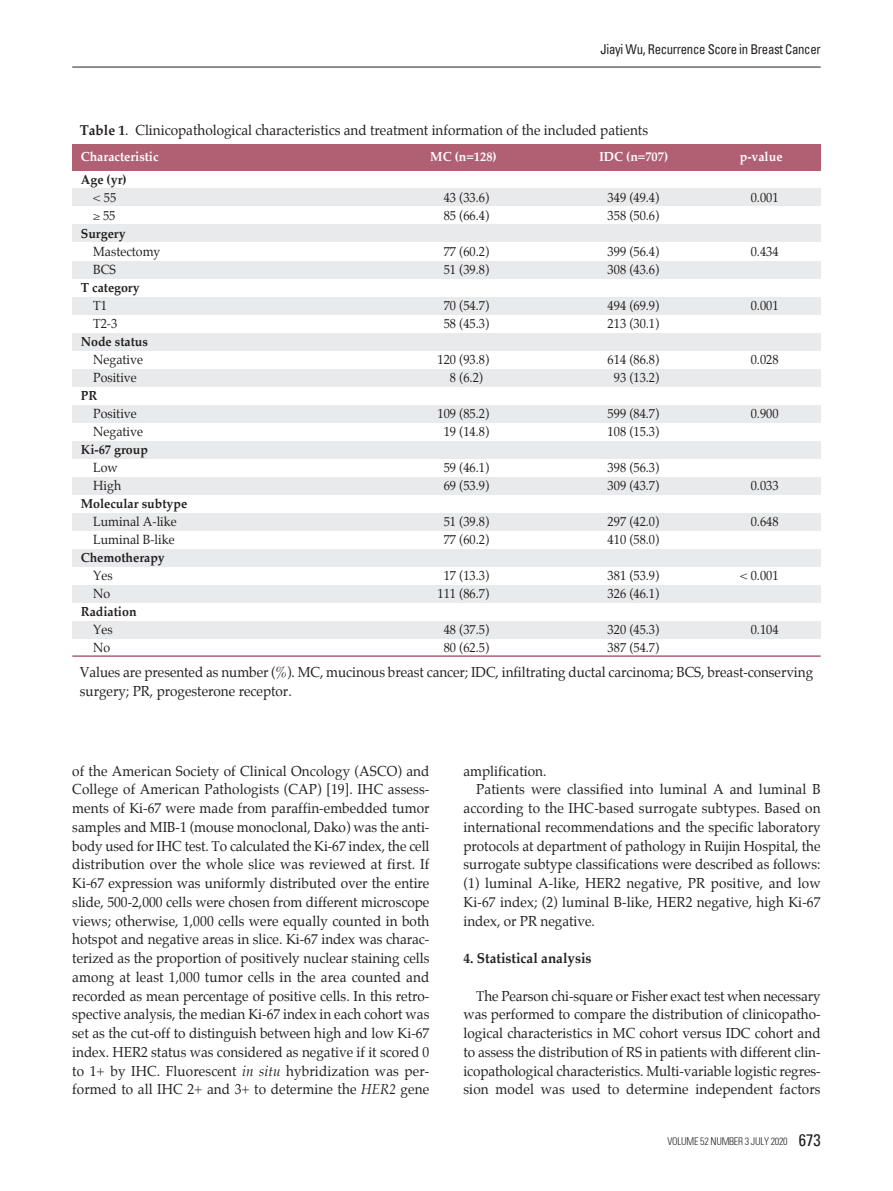
<style>
.page{position:relative;width:893px;height:1191px;background:#fff}
.page>*{position:absolute;margin:0;border:0;box-sizing:border-box;transform-origin:0 0}
.t1{font:14.25px/18.8px "Palatino";color:#231f20;text-align:justify;scale:.95 1}
.t2{font:700 14.25px "Palatino";color:#231f20;scale:.95 1}
.t3{font:condensed 13.5px "Univers";letter-spacing:-.025em;color:#231f20;scale:.95 1}
.t4{font:13.05px "Palatino";color:#231f20;scale:.95 1}
.t5{font:700 13.05px "Palatino";color:#231f20;scale:.95 1}
.t6{font:700 13.05px "Palatino";color:#fff;scale:.95 1}
.t7{font:300 condensed 10.5px "Univers";letter-spacing:-.025em;color:#231f20;scale:.95 1}
.s1{font-weight:700}
.s2{font-style:italic}
.s3{font-weight:400;font-size:16.5px}
</style>
<div class="page">
<hr style="left:72px;top:67px;width:749px;height:1px;background:#231f20">
<div style="left:72px;top:144px;width:749px;height:27px;background:#b06072"></div>
<div style="left:72px;top:189px;width:749px;height:17px;background:#e9eaeb"></div>
<div style="left:72px;top:225px;width:749px;height:17px;background:#e9eaeb"></div>
<div style="left:72px;top:261px;width:749px;height:17px;background:#e9eaeb"></div>
<div style="left:72px;top:297px;width:749px;height:17px;background:#e9eaeb"></div>
<div style="left:72px;top:333px;width:749px;height:17px;background:#e9eaeb"></div>
<div style="left:72px;top:369px;width:749px;height:17px;background:#e9eaeb"></div>
<div style="left:72px;top:405px;width:749px;height:17px;background:#e9eaeb"></div>
<div style="left:72px;top:441px;width:749px;height:17px;background:#e9eaeb"></div>
<div style="left:72px;top:477px;width:749px;height:17px;background:#e9eaeb"></div>
<div style="left:72px;top:513px;width:749px;height:17px;background:#e9eaeb"></div>
<div style="left:72px;top:549px;width:749px;height:17px;background:#e9eaeb"></div>
<div style="left:72px;top:585px;width:749px;height:17px;background:#e9eaeb"></div>
<div style="left:72px;top:622px;width:749px;height:17px;background:#e9eaeb"></div>
<hr style="left:72px;top:655px;width:749px;height:2px;background:#b06072">
<p class="t3" style="left:600px;top:41px;width:233px">Jiayi Wu, Recurrence Score in Breast Cancer</p>
<p class="t1" style="left:80px;top:122px;width:600px"><span class="s1">Table 1</span>. Clinicopathological characteristics and treatment information of the included patients</p>
<p class="t6" style="left:81px;top:150px;width:83px">Characteristic</p>
<p class="t6" style="left:430px;top:150px;width:71px">MC (n=128)</p>
<p class="t6" style="left:599px;top:150px;width:74px">IDC (n=707)</p>
<p class="t6" style="left:740px;top:150px;width:46px">p-value</p>
<p class="t5" style="left:81px;top:173px;width:50px">Age (yr)</p>
<p class="t4" style="left:93px;top:191px;width:26px">&lt; 55</p>
<p class="t4" style="left:444px;top:191px;width:49px">43 (33.6)</p>
<p class="t4" style="left:608px;top:191px;width:56px">349 (49.4)</p>
<p class="t4" style="left:751px;top:191px;width:31px">0.001</p>
<p class="t4" style="left:93px;top:209px;width:25px">! 55</p>
<p class="t4" style="left:444px;top:209px;width:49px">85 (66.4)</p>
<p class="t4" style="left:608px;top:209px;width:56px">358 (50.6)</p>
<p class="t5" style="left:81px;top:227px;width:49px">Surgery</p>
<p class="t4" style="left:93px;top:245px;width:72px">Mastectomy</p>
<p class="t4" style="left:444px;top:245px;width:49px">77 (60.2)</p>
<p class="t4" style="left:608px;top:245px;width:56px">399 (56.4)</p>
<p class="t4" style="left:751px;top:245px;width:31px">0.434</p>
<p class="t4" style="left:93px;top:263px;width:26px">BCS</p>
<p class="t4" style="left:444px;top:263px;width:49px">51 (39.8)</p>
<p class="t4" style="left:608px;top:263px;width:56px">308 (43.6)</p>
<p class="t5" style="left:81px;top:281px;width:64px">T category</p>
<p class="t4" style="left:93px;top:299px;width:16px">T1</p>
<p class="t4" style="left:444px;top:299px;width:49px">70 (54.7)</p>
<p class="t4" style="left:608px;top:299px;width:56px">494 (69.9)</p>
<p class="t4" style="left:751px;top:299px;width:31px">0.001</p>
<p class="t4" style="left:93px;top:317px;width:27px">T2-3</p>
<p class="t4" style="left:444px;top:317px;width:49px">58 (45.3)</p>
<p class="t4" style="left:608px;top:317px;width:56px">213 (30.1)</p>
<p class="t5" style="left:81px;top:335px;width:72px">Node status</p>
<p class="t4" style="left:93px;top:353px;width:54px">Negative</p>
<p class="t4" style="left:438px;top:353px;width:56px">120 (93.8)</p>
<p class="t4" style="left:608px;top:353px;width:56px">614 (86.8)</p>
<p class="t4" style="left:751px;top:353px;width:31px">0.028</p>
<p class="t4" style="left:93px;top:371px;width:48px">Positive</p>
<p class="t4" style="left:450px;top:371px;width:36px">8 (6.2)</p>
<p class="t4" style="left:614px;top:371px;width:49px">93 (13.2)</p>
<p class="t5" style="left:81px;top:389px;width:19px">PR</p>
<p class="t4" style="left:93px;top:407px;width:48px">Positive</p>
<p class="t4" style="left:438px;top:407px;width:56px">109 (85.2)</p>
<p class="t4" style="left:608px;top:407px;width:56px">599 (84.7)</p>
<p class="t4" style="left:751px;top:407px;width:31px">0.900</p>
<p class="t4" style="left:93px;top:425px;width:54px">Negative</p>
<p class="t4" style="left:444px;top:425px;width:49px">19 (14.8)</p>
<p class="t4" style="left:608px;top:425px;width:56px">108 (15.3)</p>
<p class="t5" style="left:81px;top:443px;width:72px">Ki-67 group</p>
<p class="t4" style="left:93px;top:461px;width:27px">Low</p>
<p class="t4" style="left:444px;top:461px;width:49px">59 (46.1)</p>
<p class="t4" style="left:608px;top:461px;width:56px">398 (56.3)</p>
<p class="t4" style="left:93px;top:479px;width:31px">High</p>
<p class="t4" style="left:444px;top:479px;width:49px">69 (53.9)</p>
<p class="t4" style="left:608px;top:479px;width:56px">309 (43.7)</p>
<p class="t4" style="left:751px;top:479px;width:31px">0.033</p>
<p class="t5" style="left:81px;top:497px;width:113px">Molecular subtype</p>
<p class="t4" style="left:93px;top:515px;width:89px">Luminal A-like</p>
<p class="t4" style="left:444px;top:515px;width:49px">51 (39.8)</p>
<p class="t4" style="left:608px;top:515px;width:56px">297 (42.0)</p>
<p class="t4" style="left:751px;top:515px;width:31px">0.648</p>
<p class="t4" style="left:93px;top:533px;width:87px">Luminal B-like</p>
<p class="t4" style="left:444px;top:533px;width:49px">77 (60.2)</p>
<p class="t4" style="left:608px;top:533px;width:56px">410 (58.0)</p>
<p class="t5" style="left:81px;top:551px;width:90px">Chemotherapy</p>
<p class="t4" style="left:93px;top:569px;width:22px">Yes</p>
<p class="t4" style="left:444px;top:569px;width:49px">17 (13.3)</p>
<p class="t4" style="left:608px;top:569px;width:56px">381 (53.9)</p>
<p class="t4" style="left:740px;top:569px;width:42px">&lt; 0.001</p>
<p class="t4" style="left:93px;top:587px;width:19px">No</p>
<p class="t4" style="left:438px;top:587px;width:56px">111 (86.7)</p>
<p class="t4" style="left:608px;top:587px;width:56px">326 (46.1)</p>
<p class="t5" style="left:81px;top:605px;width:60px">Radiation</p>
<p class="t4" style="left:93px;top:623px;width:22px">Yes</p>
<p class="t4" style="left:444px;top:623px;width:49px">48 (37.5)</p>
<p class="t4" style="left:608px;top:623px;width:56px">320 (45.3)</p>
<p class="t4" style="left:751px;top:623px;width:31px">0.104</p>
<p class="t4" style="left:93px;top:641px;width:19px">No</p>
<p class="t4" style="left:444px;top:641px;width:49px">80 (62.5)</p>
<p class="t4" style="left:608px;top:641px;width:56px">387 (54.7)</p>
<p class="t1" style="left:80px;top:664px;width:773px">Values are presented as number (%). MC, mucinous breast cancer; IDC, infiltrating ductal carcinoma; BCS, breast-conserving surgery; PR, progesterone receptor.</p>
<p class="t1" style="left:72px;top:762px;width:378px">of the American Society of Clinical Oncology (ASCO) and College of American Pathologists (CAP) [19]. IHC assess&shy;ments of Ki-67 were made from paraffin-embedded tumor samples and MIB-1 (mouse monoclonal, Dako) was the anti&shy;body used for IHC test. To calculated the Ki-67 index, the cell distribution over the whole slice was reviewed at first. If Ki-67 expression was uniformly distributed over the entire slide, 500-2,000 cells were chosen from different microscope views; otherwise, 1,000 cells were equally counted in both hotspot and negative areas in slice. Ki-67 index was charac&shy;terized as the proportion of positively nuclear staining cells among at least 1,000 tumor cells in the area counted and recorded as mean percentage of positive cells. In this retro&shy;spective analysis, the median Ki-67 index in each cohort was set as the cut-off to distinguish between high and low Ki-67 index. HER2 status was considered as negative if it scored 0 to 1+ by IHC. Fluorescent <span class="s2">in situ</span> hybridization was per&shy;formed to all IHC 2+ and 3+ to determine the <span class="s2">HER2</span> gene</p>
<p class="t1" style="left:463px;top:762px;width:89px">amplification.</p>
<p class="t1" style="left:476px;top:781px;width:364px">Patients were classified into luminal A and luminal B</p>
<p class="t1" style="left:463px;top:800px;width:377px">according to the IHC-based surrogate subtypes. Based on</p>
<p class="t1" style="left:463px;top:818px;width:377px">international recommendations and the specific laboratory</p>
<p class="t1" style="left:463px;top:837px;width:377px">protocols at department of pathology in Ruijin Hospital, the</p>
<p class="t1" style="left:463px;top:856px;width:377px">surrogate subtype classifications were described as follows:</p>
<p class="t1" style="left:463px;top:875px;width:377px">(1) luminal A-like, HER2 negative, PR positive, and low</p>
<p class="t1" style="left:463px;top:893px;width:377px">Ki-67 index; (2) luminal B-like, HER2 negative, high Ki-67</p>
<p class="t1" style="left:463px;top:912px;width:140px">index, or PR negative.</p>
<p class="t2" style="left:463px;top:951px;width:136px">4. Statistical analysis</p>
<p class="t1" style="left:463px;top:987px;width:377px;text-indent:13px">The Pearson chi-square or Fisher exact test when necessary was performed to compare the distribution of clinicopatho&shy;logical characteristics in MC cohort versus IDC cohort and to assess the distribution of RS in patients with different clin&shy;icopathological characteristics. Multi-variable logistic regres&shy;sion model was used to determine independent factors</p>
<p class="t7" style="left:668px;top:1135px;width:163px">VOLUME 52 NUMBER 3 JULY 2020 <span class="s3">673</span></p>
</div>
